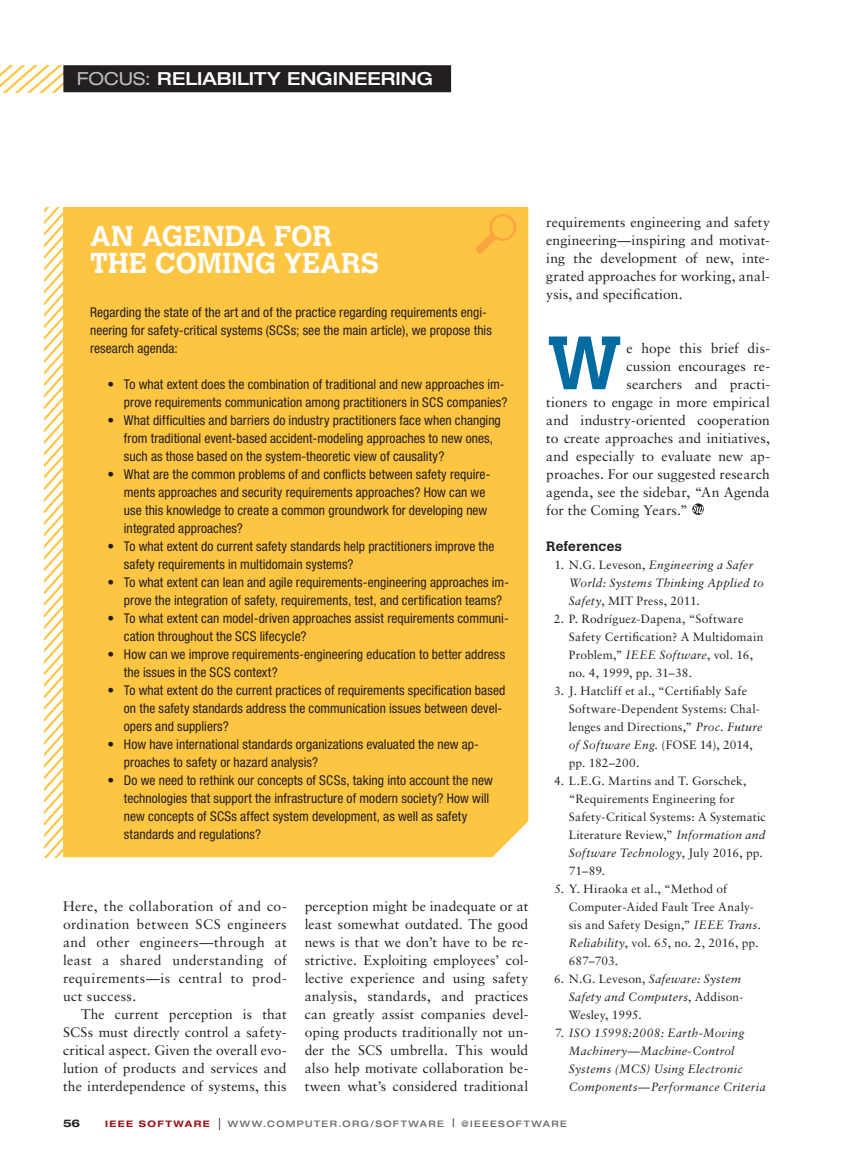
<style>
.page{position:relative;width:851px;height:1161px;background:#fff}
.page>*{position:absolute;margin:0;border:0;box-sizing:border-box;transform-origin:0 0}
.t1{font:700 74.85px "Calvert MT Std";color:#006ca1}
.t2{font:700 28.5px/27px "Calvert MT Std";letter-spacing:.01em;color:#fff}
.t3{font:500 expanded 18px "Helvetica Neue LT Std";color:#fff}
.t4{font:13.8px/18px "Sabon LT Std";letter-spacing:.01em;color:#231f20;text-align:justify}
.t5{font:condensed 13.5px/18px "Helvetica Neue LT Std";letter-spacing:.005em;color:#231f20}
.t6{font:700 13.5px "Calvert MT Std";letter-spacing:.01em;color:#231f20}
.t7{font:12px/18px "Sabon LT Std";letter-spacing:.015em;color:#231f20}
.t8{font:italic 12px/18px "Sabon LT Std";letter-spacing:.025em;color:#231f20}
.t9{font:700 expanded 10.5px "Helvetica Neue LT Std";color:#231f20}
.t10{font:500 expanded 9px "Helvetica Neue LT Std";letter-spacing:.155em;color:#6c6d70}
.s1{font-weight:400;color:#bcbdc0}
.s2{font-style:normal}
.s3{font-style:italic}
.s4{font-weight:700;color:#9c1418}
.s5{font-family:"Helvetica LT Std";font-weight:400;font-stretch:condensed;font-size:12px;color:#231f20}
.s6{font-weight:400;font-stretch:condensed;font-size:12px;color:#231f20}
</style>
<div class="page">
<svg style="left:0;top:65px;width:63px;height:27px"></svg>
<div style="left:63px;top:65px;width:388px;height:27px;background:#231f20"></div>
<svg style="left:692px;top:503px;width:12px;height:12px"></svg>
<svg style="left:693px;top:505px;width:11px;height:8px"></svg>
<div style="left:63px;top:207px;width:465px;height:650px;background:#fec542"></div>
<svg style="left:44px;top:207px;width:19px;height:650px"></svg>
<svg style="left:475px;top:214px;width:41px;height:40px;background:#fcbd41"></svg>
<h3 class="t3" style="left:77px;top:68px;width:357px"><span class="s1">FOCUS:</span> RELIABILITY ENGINEERING</h3>
<h2 class="t2" style="left:90px;top:222px;width:290px">AN AGENDA FOR<br>THE COMING YEARS</h2>
<p class="t5" style="left:90px;top:303px;width:403px">Regarding the state of the art and of the practice regarding requirements engi&shy;neering for safety-critical systems (SCSs; see the main article), we propose this research agenda:</p>
<p class="t5" style="left:107px;top:375px;width:401px;text-align:right">• To what extent does the combination of traditional and new approaches im&shy;prove requirements communication among practitioners in SCS companies?</p>
<p class="t5" style="left:124px;top:411px;width:378px;text-indent:-16px">• What difficulties and barriers do industry practitioners face when changing from traditional event-based accident-modeling approaches to new ones, such as those based on the system-theoretic view of causality?</p>
<p class="t5" style="left:124px;top:465px;width:368px;text-indent:-16px">• What are the common problems of and conflicts between safety require&shy;ments approaches and security requirements approaches? How can we use this knowledge to create a common groundwork for developing new integrated approaches?</p>
<p class="t5" style="left:124px;top:537px;width:372px;text-indent:-16px">• To what extent do current safety standards help practitioners improve the safety requirements in multidomain systems?</p>
<p class="t5" style="left:124px;top:573px;width:387px;text-indent:-16px">• To what extent can lean and agile requirements-engineering approaches im&shy;prove the integration of safety, requirements, test, and certification teams?</p>
<p class="t5" style="left:124px;top:609px;width:386px;text-indent:-16px">• To what extent can model-driven approaches assist requirements communi&shy;cation throughout the SCS lifecycle?</p>
<p class="t5" style="left:124px;top:645px;width:383px;text-indent:-16px">• How can we improve requirements-engineering education to better address the issues in the SCS context?</p>
<p class="t5" style="left:124px;top:681px;width:383px;text-indent:-16px">• To what extent do the current practices of requirements specification based on the safety standards address the communication issues between devel&shy;opers and suppliers?</p>
<p class="t5" style="left:124px;top:735px;width:356px;text-indent:-16px">• How have international standards organizations evaluated the new ap&shy;proaches to safety or hazard analysis?</p>
<p class="t5" style="left:124px;top:771px;width:370px;text-indent:-16px">• Do we need to rethink our concepts of SCSs, taking into account the new technologies that support the infrastructure of modern society? How will new concepts of SCSs affect system development, as well as safety standards and regulations?</p>
<p class="t4" style="left:63px;top:897px;width:225px">Here, the collaboration of and co&shy;ordination between SCS engineers and other engineers—through at least a shared understanding of requirements—is central to prod&shy;uct success.</p>
<p class="t4" style="left:63px;top:1005px;width:225px;text-indent:18px">The current perception is that SCSs must directly control a safety&shy;critical aspect. Given the overall evo&shy;lution of products and services and the interdependence of systems, this</p>
<p class="t4" style="left:304px;top:897px;width:225px">perception might be inadequate or at least somewhat outdated. The good news is that we don’t have to be re&shy;strictive. Exploiting employees’ col&shy;lective experience and using safety analysis, standards, and practices can greatly assist companies devel&shy;oping products traditionally not un&shy;der the SCS umbrella. This would also help motivate collaboration be&shy;tween what’s considered traditional</p>
<p class="t4" style="left:546px;top:213px;width:225px">requirements engineering and safety engineering—inspiring and motivat&shy;ing the development of new, inte&shy;grated approaches for working, anal&shy;ysis, and specification.</p>
<h1 class="t1" style="left:546px;top:316px;width:78px">W</h1>
<p class="t4" style="left:626px;top:339px;width:145px">e hope this brief dis-</p>
<p class="t4" style="left:626px;top:357px;width:145px">cussion encourages re-</p>
<p class="t4" style="left:626px;top:375px;width:145px">searchers and practi-</p>
<p class="t4" style="left:546px;top:393px;width:225px">tioners to engage in more empirical</p>
<p class="t4" style="left:546px;top:411px;width:225px">and industry-oriented cooperation</p>
<p class="t4" style="left:546px;top:429px;width:225px">to create approaches and initiatives,</p>
<p class="t4" style="left:546px;top:447px;width:225px">and especially to evaluate new ap-</p>
<p class="t4" style="left:546px;top:465px;width:225px">proaches. For our suggested research</p>
<p class="t4" style="left:546px;top:483px;width:225px">agenda, see the sidebar, “An Agenda</p>
<p class="t4" style="left:546px;top:501px;width:143px">for the Coming Years.”</p>
<p class="t6" style="left:546px;top:538px;width:77px">References</p>
<p class="t8" style="left:568px;top:556px;width:197px;text-indent:-14px"><span class="s2">1. N.G. Leveson,</span> Engineering a Safer<br>World: Systems Thinking Applied to<br>Safety<span class="s2">, MIT Press, 2011.</span></p>
<p class="t7" style="left:568px;top:610px;width:196px;text-indent:-15px">2. P. Rodríguez-Dapena, “Software<br>Safety Certification? A Multidomain<br>Problem,” <span class="s3">IEEE Software</span>, vol. 16, no. 4, 1999, pp. 31–38.</p>
<p class="t7" style="left:568px;top:682px;width:195px;text-indent:-15px">3. J. Hatcliff et al., “Certifiably Safe<br>Software-Dependent Systems: Chal&shy;lenges and Directions,” <span class="s3">Proc. Future of Software Eng.</span> (FOSE 14), 2014, pp. 182–200.</p>
<p class="t7" style="left:568px;top:772px;width:199px;text-indent:-15px">4. L.E.G. Martins and T. Gorschek, “Requirements Engineering for<br>Safety-Critical Systems: A Systematic<br>Literature Review,” <span class="s3">Information and<br>Software Technology</span>, July 2016, pp.<br>71–89.</p>
<p class="t7" style="left:568px;top:880px;width:194px;text-indent:-14px">5. Y. Hiraoka et al., “Method of<br>Computer-Aided Fault Tree Analy&shy;sis and Safety Design,” <span class="s3">IEEE Trans.<br>Reliability</span>, vol. 65, no. 2, 2016, pp.<br>687–703.</p>
<p class="t7" style="left:568px;top:970px;width:176px;text-indent:-15px">6. N.G. Leveson, <span class="s3">Safeware: System<br>Safety and Computers</span>, Addison-<br>Wesley, 1995.</p>
<p class="t8" style="left:568px;top:1024px;width:198px;text-indent:-14px"><span class="s2">7.</span> ISO 15998:2008: Earth-Moving<br>Machinery—Machine-Control<br>Systems (MCS) Using Electronic<br>Components—Performance Criteria</p>
<p class="t9" style="left:63px;top:1117px;width:19px">56</p>
<p class="t10" style="left:105px;top:1118px;width:463px"><span class="s4">IEEE SOFTWARE</span> <span class="s5">|</span> WWW.COMPUTER.ORG/SOFTWARE <span class="s6">|</span> @IEEESOFTWARE</p>
</div>
